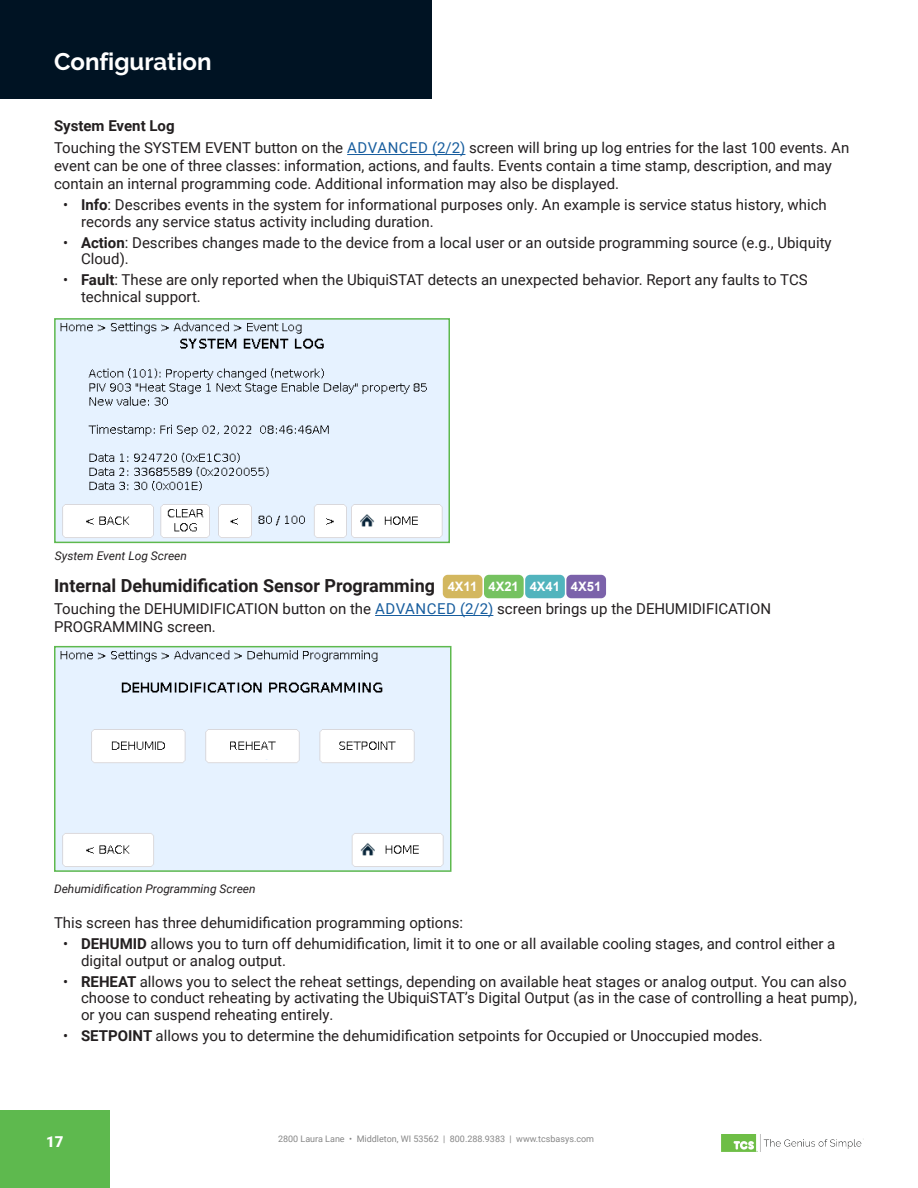
<style>
.page{position:relative;width:918px;height:1188px;background:#fff}
.page>*{position:absolute;margin:0;border:0;box-sizing:border-box;transform-origin:0 0}
.t1{font:700 24px "Raleway";color:#fff}
.Heading_4{font:700 18px "Roboto";color:#231f20}
.Body_Copy{font:15px/16.5px "Roboto";color:#231f20}
.Heading_5{font:700 15px "Roboto";color:#231f20}
.t2{font:900 15px "Roboto";color:#fff}
.t3{font:700 13.05px "Arial";color:#fff}
.Picture_Caption{font:italic 12px "Roboto";color:#231f20}
.t4{font:9px "Roboto";color:#878787}
.s1{color:#175d9e}
.s2{font-weight:700}
</style>
<div class="page">
<img style="left:722px;top:1134px;width:142px;height:17px">
<div style="left:0;top:1110px;width:110px;height:78px;background:#5eb94e"></div>
<div style="left:0;top:0;width:432px;height:99px;background:#001323"></div>
<hr style="left:347px;top:154px;width:118px;height:1px;background:#175d9e">
<img style="left:57px;top:321px;width:390px;height:219px">
<div style="left:54px;top:318px;width:396px;height:225px;border:2px solid #5eb94e"></div>
<hr style="left:375px;top:615px;width:118px;height:1px;background:#175d9e">
<img style="left:57px;top:649px;width:392px;height:220px">
<div style="left:54px;top:646px;width:398px;height:226px;border:2px solid #5eb94e"></div>
<div style="left:443px;top:575px;width:39px;height:23px;background:#d3b75f;border-radius:5px"></div>
<div style="left:484px;top:575px;width:40px;height:23px;background:#75c260;border-radius:5px"></div>
<div style="left:525px;top:575px;width:40px;height:23px;background:#51b4bd;border-radius:5px"></div>
<div style="left:566px;top:575px;width:40px;height:23px;background:#7b62aa;border-radius:5px"></div>
<h1 class="t1" style="left:54px;top:47px;width:159px">Configuration</h1>
<p class="Heading_5" style="left:54px;top:115px;width:122px">System Event Log</p>
<p class="Body_Copy" style="left:54px;top:139px;width:797px;line-height:18px">Touching the SYSTEM EVENT button on the <span class="s1">ADVANCED (2/2)</span> screen will bring up log entries for the last 100 events. An event can be one of three classes: information, actions, and faults. Events contain a time stamp, description, and may contain an internal programming code. Additional information may also be displayed.</p>
<p class="Body_Copy" style="left:81px;top:196px;width:747px;text-indent:-18px">• <span class="s2">Info</span>: Describes events in the system for informational purposes only. An example is service status history, which records any service status activity including duration.</p>
<p class="Body_Copy" style="left:81px;top:234px;width:752px;text-indent:-18px">• <span class="s2">Action</span>: Describes changes made to the device from a local user or an outside programming source (e.g., Ubiquity<br>Cloud).</p>
<p class="Body_Copy" style="left:81px;top:271px;width:728px;text-indent:-18px">• <span class="s2">Fault</span>: These are only reported when the UbiquiSTAT detects an unexpected behavior. Report any faults to TCS technical support.</p>
<p class="Picture_Caption" style="left:55px;top:547px;width:134px">System Event Log Screen</p>
<p class="Heading_4" style="left:54px;top:573px;width:383px">Internal Dehumidification Sensor Programming</p>
<p class="Body_Copy" style="left:54px;top:600px;width:719px;line-height:18px">Touching the DEHUMIDIFICATION button on the <span class="s1">ADVANCED (2/2)</span> screen brings up the DEHUMIDIFICATION<br>PROGRAMMING screen.</p>
<p class="t3" style="left:448px;top:578px;width:31px">4X11</p>
<p class="t3" style="left:489px;top:578px;width:32px">4X21</p>
<p class="t3" style="left:530px;top:578px;width:32px">4X41</p>
<p class="t3" style="left:571px;top:578px;width:32px">4X51</p>
<p class="Picture_Caption" style="left:54px;top:881px;width:203px">Dehumidification Programming Screen</p>
<p class="Body_Copy" style="left:54px;top:914px;width:411px">This screen has three dehumidification programming options:</p>
<p class="Body_Copy" style="left:81px;top:935px;width:756px;text-indent:-18px">• <span class="s2">DEHUMID</span> allows you to turn off dehumidification, limit it to one or all available cooling stages, and control either a digital output or analog output.</p>
<p class="Body_Copy" style="left:81px;top:973px;width:778px;text-indent:-18px">• <span class="s2">REHEAT</span> allows you to select the reheat settings, depending on available heat stages or analog output. You can also choose to conduct reheating by activating the UbiquiSTAT’s Digital Output (as in the case of controlling a heat pump), or you can suspend reheating entirely.</p>
<p class="Body_Copy" style="left:63px;top:1027px;width:701px">• <span class="s2">SETPOINT</span> allows you to determine the dehumidification setpoints for Occupied or Unoccupied modes.</p>
<p class="t2" style="left:46px;top:1131px;width:19px">17</p>
<p class="t4" style="left:278px;top:1132px;width:318px">2800 Laura Lane • Middleton, WI 53562 | 800.288.9383 | www.tcsbasys.com</p>
</div>
